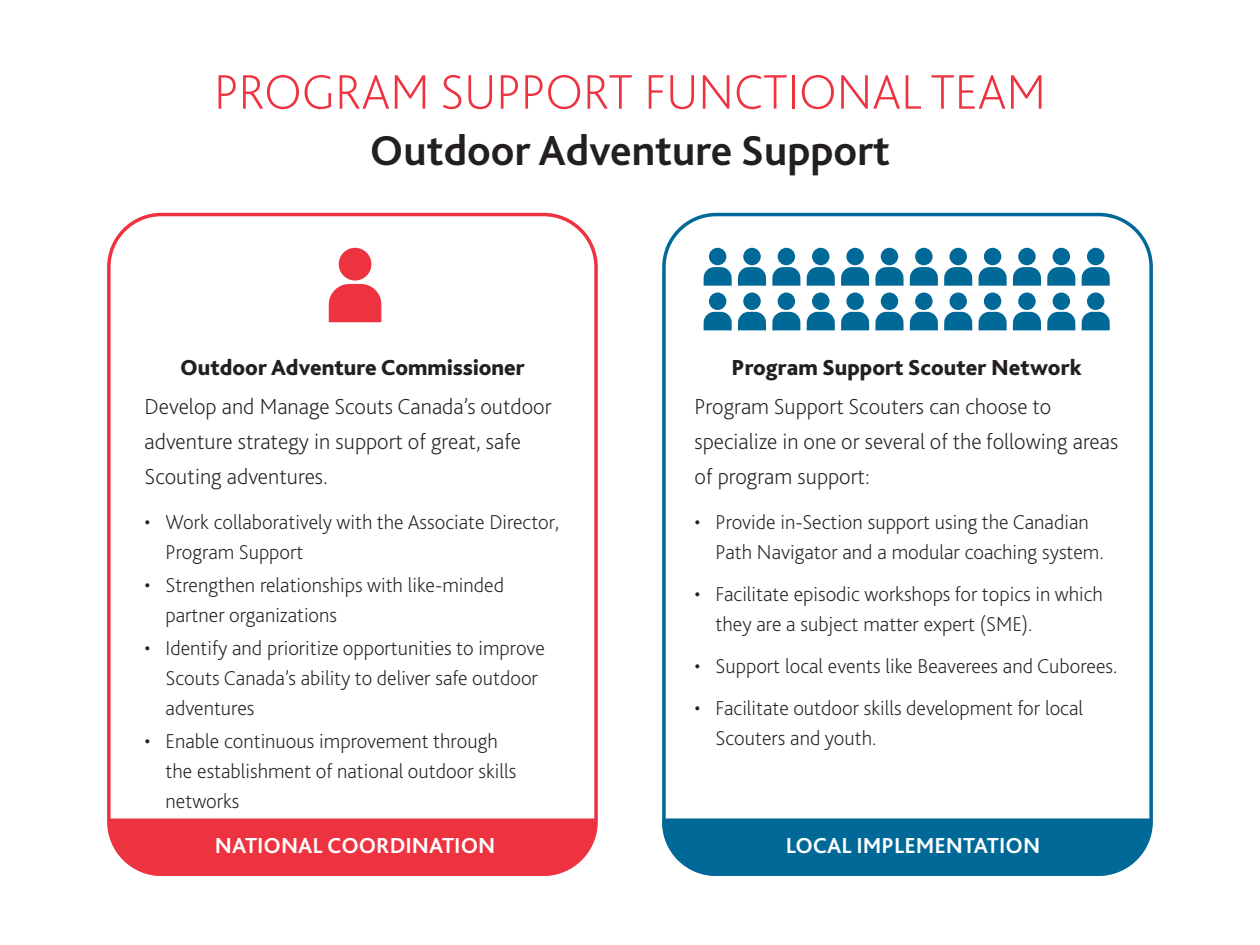
<style>
.page{position:relative;width:1260px;height:945px;background:#fff}
.page>*{position:absolute;margin:0;border:0;box-sizing:border-box;transform-origin:0 0}
.t1{font:200 50.75px "Bliss 2";color:#ee3340}
.t2{font:700 43.75px "Bliss 2";color:#231f20}
.t3{font:200 22.75px/35px "Bliss 2";color:#231f20}
.t4{font:800 22.75px "Bliss 2";color:#231f20}
.t5{font:700 22.75px "Bliss 2";color:#fff}
.t6{font:200 21px/29.8px "Bliss 2";color:#231f20}
</style>
<div class="page">
<div style="left:107px;top:213px;width:491px;height:663px;border:4px solid #ee3340;border-radius:52px"></div>
<div style="left:662px;top:213px;width:491px;height:663px;border:4px solid #006998;border-radius:52px"></div>
<div style="left:107px;top:818px;width:491px;height:58px;background:#ee3340"></div>
<div style="left:662px;top:818px;width:490px;height:58px;background:#006998"></div>
<div style="left:339px;top:248px;width:32px;height:33px;background:#ee3340;border-radius:50%"></div>
<svg style="left:329px;top:284px;width:52px;height:38px;background:#ef4450"></svg>
<div style="left:709px;top:248px;width:17px;height:17px;background:#006998;border-radius:50%"></div>
<svg style="left:704px;top:267px;width:28px;height:19px"></svg>
<div style="left:709px;top:293px;width:17px;height:17px;background:#006998;border-radius:50%"></div>
<svg style="left:704px;top:312px;width:28px;height:18px"></svg>
<div style="left:743px;top:248px;width:18px;height:17px;background:#006998;border-radius:50%"></div>
<svg style="left:738px;top:267px;width:28px;height:19px"></svg>
<div style="left:743px;top:293px;width:18px;height:17px;background:#006998;border-radius:50%"></div>
<svg style="left:738px;top:312px;width:28px;height:18px"></svg>
<div style="left:778px;top:248px;width:17px;height:17px;background:#006998;border-radius:50%"></div>
<svg style="left:772px;top:267px;width:28px;height:19px"></svg>
<div style="left:778px;top:293px;width:17px;height:17px;background:#006998;border-radius:50%"></div>
<svg style="left:772px;top:312px;width:28px;height:18px"></svg>
<div style="left:812px;top:248px;width:17px;height:17px;background:#006998;border-radius:50%"></div>
<svg style="left:807px;top:267px;width:28px;height:19px"></svg>
<div style="left:812px;top:293px;width:17px;height:17px;background:#006998;border-radius:50%"></div>
<svg style="left:807px;top:312px;width:28px;height:18px"></svg>
<div style="left:846px;top:248px;width:18px;height:17px;background:#006998;border-radius:50%"></div>
<svg style="left:841px;top:267px;width:28px;height:19px"></svg>
<div style="left:846px;top:293px;width:18px;height:17px;background:#006998;border-radius:50%"></div>
<svg style="left:841px;top:312px;width:28px;height:18px"></svg>
<div style="left:881px;top:248px;width:17px;height:17px;background:#006998;border-radius:50%"></div>
<svg style="left:875px;top:267px;width:29px;height:19px"></svg>
<div style="left:881px;top:293px;width:17px;height:17px;background:#006998;border-radius:50%"></div>
<svg style="left:875px;top:312px;width:29px;height:18px"></svg>
<div style="left:915px;top:248px;width:18px;height:17px;background:#006998;border-radius:50%"></div>
<svg style="left:910px;top:267px;width:28px;height:19px"></svg>
<div style="left:915px;top:293px;width:18px;height:17px;background:#006998;border-radius:50%"></div>
<svg style="left:910px;top:312px;width:28px;height:18px"></svg>
<div style="left:949px;top:248px;width:18px;height:17px;background:#006998;border-radius:50%"></div>
<svg style="left:944px;top:267px;width:28px;height:19px"></svg>
<div style="left:949px;top:293px;width:18px;height:17px;background:#006998;border-radius:50%"></div>
<svg style="left:944px;top:312px;width:28px;height:18px"></svg>
<div style="left:984px;top:248px;width:17px;height:17px;background:#006998;border-radius:50%"></div>
<svg style="left:979px;top:267px;width:28px;height:19px"></svg>
<div style="left:984px;top:293px;width:17px;height:17px;background:#006998;border-radius:50%"></div>
<svg style="left:979px;top:312px;width:28px;height:18px"></svg>
<div style="left:1018px;top:248px;width:18px;height:17px;background:#006998;border-radius:50%"></div>
<svg style="left:1013px;top:267px;width:28px;height:19px"></svg>
<div style="left:1018px;top:293px;width:18px;height:17px;background:#006998;border-radius:50%"></div>
<svg style="left:1013px;top:312px;width:28px;height:18px"></svg>
<div style="left:1053px;top:248px;width:17px;height:17px;background:#006998;border-radius:50%"></div>
<svg style="left:1047px;top:267px;width:28px;height:19px"></svg>
<div style="left:1053px;top:293px;width:17px;height:17px;background:#006998;border-radius:50%"></div>
<svg style="left:1047px;top:312px;width:28px;height:18px"></svg>
<div style="left:1087px;top:248px;width:17px;height:17px;background:#006998;border-radius:50%"></div>
<svg style="left:1082px;top:267px;width:28px;height:19px"></svg>
<div style="left:1087px;top:293px;width:17px;height:17px;background:#006998;border-radius:50%"></div>
<svg style="left:1082px;top:312px;width:28px;height:18px"></svg>
<h1 class="t1" style="left:214px;top:60px;width:833px">PROGRAM SUPPORT FUNCTIONAL TEAM</h1>
<h2 class="t2" style="left:370px;top:123px;width:522px">Outdoor Adventure Support</h2>
<p class="t4" style="left:180px;top:354px;width:346px">Outdoor Adventure Commissioner</p>
<p class="t3" style="left:145px;top:388px;width:408px">Develop and Manage Scouts Canada’s outdoor adventure strategy in support of great, safe<br>Scouting adventures.</p>
<p class="t6" style="left:166px;top:507px;width:395px;text-indent:-21px">• Work collaboratively with the Associate Director,<br>Program Support</p>
<p class="t6" style="left:166px;top:570px;width:340px;text-indent:-21px">• Strengthen relationships with like-minded partner organizations</p>
<p class="t6" style="left:166px;top:633px;width:381px;text-indent:-21px">• Identify and prioritize opportunities to improve<br>Scouts Canada’s ability to deliver safe outdoor adventures</p>
<p class="t6" style="left:166px;top:726px;width:352px;text-indent:-21px">• Enable continuous improvement through the establishment of national outdoor skills networks</p>
<p class="t4" style="left:732px;top:354px;width:352px">Program Support Scouter Network</p>
<p class="t3" style="left:695px;top:388px;width:425px">Program Support Scouters can choose to specialize in one or several of the following areas of program support:</p>
<p class="t6" style="left:716px;top:507px;width:390px;text-indent:-21px">• Provide in-Section support using the Canadian<br>Path Navigator and a modular coaching system.</p>
<p class="t6" style="left:716px;top:579px;width:389px;text-indent:-21px">• Facilitate episodic workshops for topics in which they are a subject matter expert (SME).</p>
<p class="t6" style="left:695px;top:650px;width:424px">• Support local events like Beaverees and Cuborees.</p>
<p class="t6" style="left:716px;top:692px;width:369px;text-indent:-21px">• Facilitate outdoor skills development for local<br>Scouters and youth.</p>
<p class="t5" style="left:215px;top:831px;width:282px">NATIONAL COORDINATION</p>
<p class="t5" style="left:786px;top:831px;width:256px">LOCAL IMPLEMENTATION</p>
</div>
